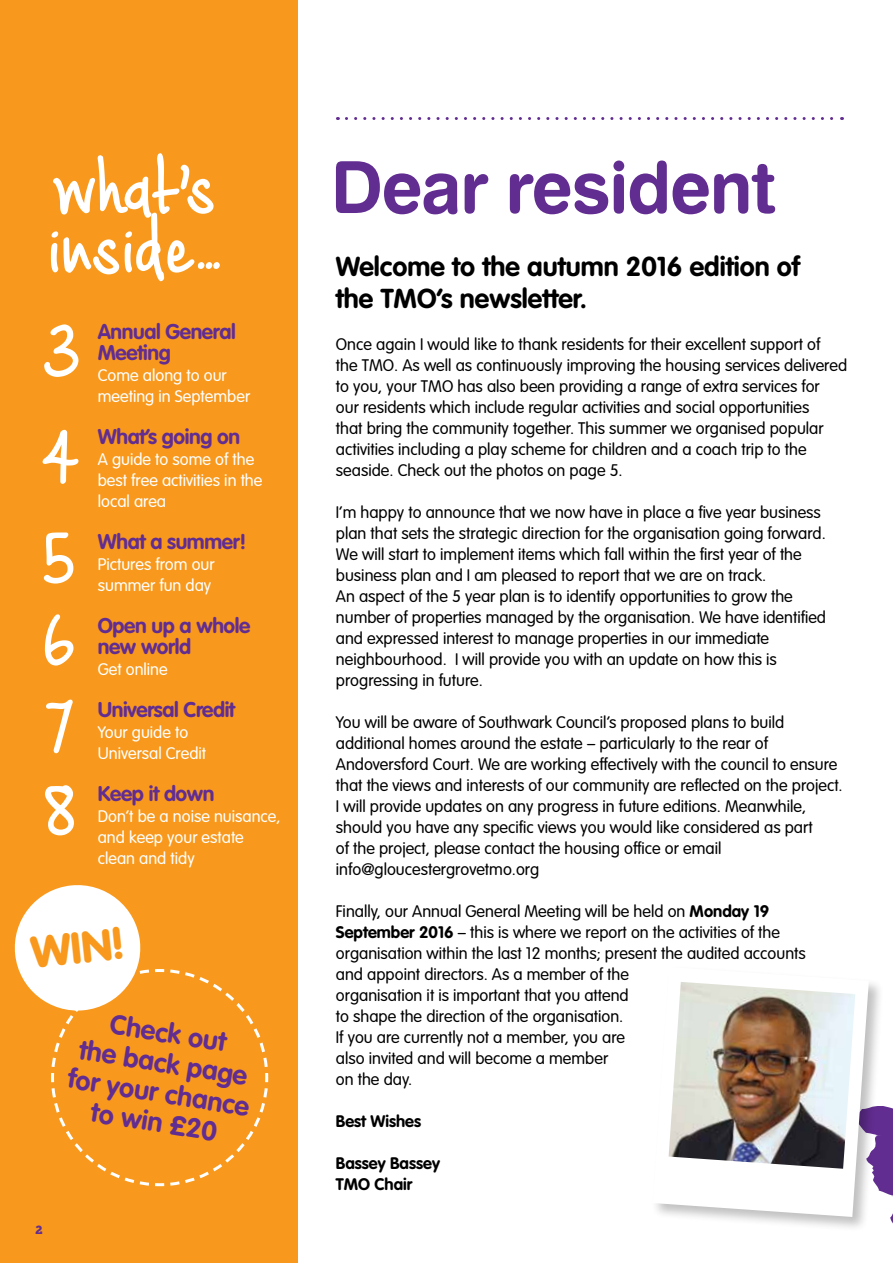
<style>
.page{position:relative;width:893px;height:1263px;background:#fff}
.page>*{position:absolute;margin:0;border:0;box-sizing:border-box;transform-origin:0 0}
.t1{font:700 101.4px/103.5px "Cashew Apple Ale";letter-spacing:-.01em;color:#fff;text-align:justify}
.t2{font:72px "Swiss 721 BT Bold Rounded";letter-spacing:-.02em;color:#622d91}
.t3{font:900 43.65px "VAG Rounded";color:#f8991d}
.t4{font:700 27px/31.5px "VAG Rounded";color:#000}
.t5{font:700 27px/30px "VAG Rounded";color:#622d91;text-align:center}
.t6{font:700 21px/21px "VAG Rounded";letter-spacing:-.02em;color:#622d91}
.t7{font:300 16.5px/21px "VAG Rounded";color:#000}
.t8{font:300 16.5px/21px "VAG Rounded";color:#fff}
.t9{font:700 16.5px/21px "VAG Rounded";color:#000}
.t10{font:12px "Chunk Five";color:#622d91}
.s1{font-weight:700}
</style>
<div class="page">
<svg style="left:884px;top:1106px;width:9px;height:118px"></svg>
<div style="left:0;top:0;width:298px;height:1263px;background:#f8991d"></div>
<svg style="left:346px;top:117px;width:496px;height:3px"></svg>
<div style="left:651px;top:965px;width:233px;height:267px;background:#000;opacity:.25"></div>
<svg style="left:653px;top:967px;width:216px;height:250px"></svg>
<img style="left:669px;top:982px;width:186px;height:187px">
<svg style="left:51px;top:969px;width:218px;height:218px"></svg>
<svg style="left:14px;top:885px;width:138px;height:188px"></svg>
<h1 class="t1" style="left:54px;top:136px;width:165px">what’s</h1>
<h1 class="t1" style="left:48px;top:197px;width:177px">inside…</h1>
<h1 class="t1" style="left:43px;top:300px;width:41px">3<br>4<br>5</h1>
<h1 class="t1" style="left:45px;top:599px;width:33px;line-height:84.8px">6<br>7<br>8</h1>
<p class="t6" style="left:98px;top:321px;width:139px">Annual General<br>Meeting</p>
<p class="t8" style="left:98px;top:365px;width:154px">Come along to our meeting in September</p>
<p class="t6" style="left:98px;top:426px;width:144px">What’s going on</p>
<p class="t8" style="left:98px;top:449px;width:166px">A guide to some of the best free activities in the local area</p>
<p class="t6" style="left:98px;top:531px;width:150px">What a summer!</p>
<p class="t8" style="left:98px;top:554px;width:118px">Pictures from our summer fun day</p>
<p class="t6" style="left:98px;top:615px;width:154px">Open up a whole new world</p>
<p class="t8" style="left:98px;top:659px;width:71px">Get online</p>
<p class="t6" style="left:98px;top:699px;width:139px">Universal Credit</p>
<p class="t8" style="left:98px;top:722px;width:110px">Your guide to<br>Universal Credit</p>
<p class="t6" style="left:98px;top:783px;width:118px">Keep it down</p>
<p class="t8" style="left:98px;top:806px;width:184px">Don’t be a noise nuisance, and keep your estate clean and tidy</p>
<h3 class="t3" style="left:29px;top:926px;width:94px;rotate:-6deg">WIN!</h3>
<h3 class="t5" style="left:80px;top:1004px;width:185px;rotate:9deg">Check out<br>the back page for your chance to win £20</h3>
<p class="t10" style="left:35px;top:1222px;width:9px">2</p>
<h2 class="t2" style="left:331px;top:142px;width:447px">Dear resident</h2>
<h3 class="t4" style="left:336px;top:251px;width:465px">Welcome to the autumn 2016 edition of the TMO’s newsletter.</h3>
<p class="t7" style="left:336px;top:333px;width:513px">Once again I would like to thank residents for their excellent support of<br>the TMO. As well as continuously improving the housing services delivered to you, your TMO has also been providing a range of extra services for<br>our residents which include regular activities and social opportunities<br>that bring the community together. This summer we organised popular activities including a play scheme for children and a coach trip to the seaside. Check out the photos on page 5.</p>
<p class="t7" style="left:336px;top:501px;width:492px">I’m happy to announce that we now have in place a five year business plan that sets the strategic direction for the organisation going forward.<br>We will start to implement items which fall within the first year of the business plan and I am pleased to report that we are on track.<br>An aspect of the 5 year plan is to identify opportunities to grow the number of properties managed by the organisation. We have identified and expressed interest to manage properties in our immediate neighbourhood. I will provide you with an update on how this is progressing in future.</p>
<p class="t7" style="left:336px;top:711px;width:508px">You will be aware of Southwark Council’s proposed plans to build additional homes around the estate – particularly to the rear of Andoversford Court. We are working effectively with the council to ensure that the views and interests of our community are reflected on the project.<br>I will provide updates on any progress in future editions. Meanwhile, should you have any specific views you would like considered as part<br>of the project, please contact the housing office or email info@gloucestergrovetmo.org</p>
<p class="t7" style="left:336px;top:900px;width:471px">Finally, our Annual General Meeting will be held on <span class="s1">Monday 19<br>September 2016</span> – this is where we report on the activities of the organisation within the last 12 months; present the audited accounts and appoint directors. As a member of the<br>organisation it is important that you attend<br>to shape the direction of the organisation.<br>If you are currently not a member, you are<br>also invited and will become a member<br>on the day.</p>
<p class="t9" style="left:336px;top:1110px;width:87px">Best Wishes</p>
<p class="t9" style="left:336px;top:1152px;width:106px">Bassey Bassey<br>TMO Chair</p>
</div>
